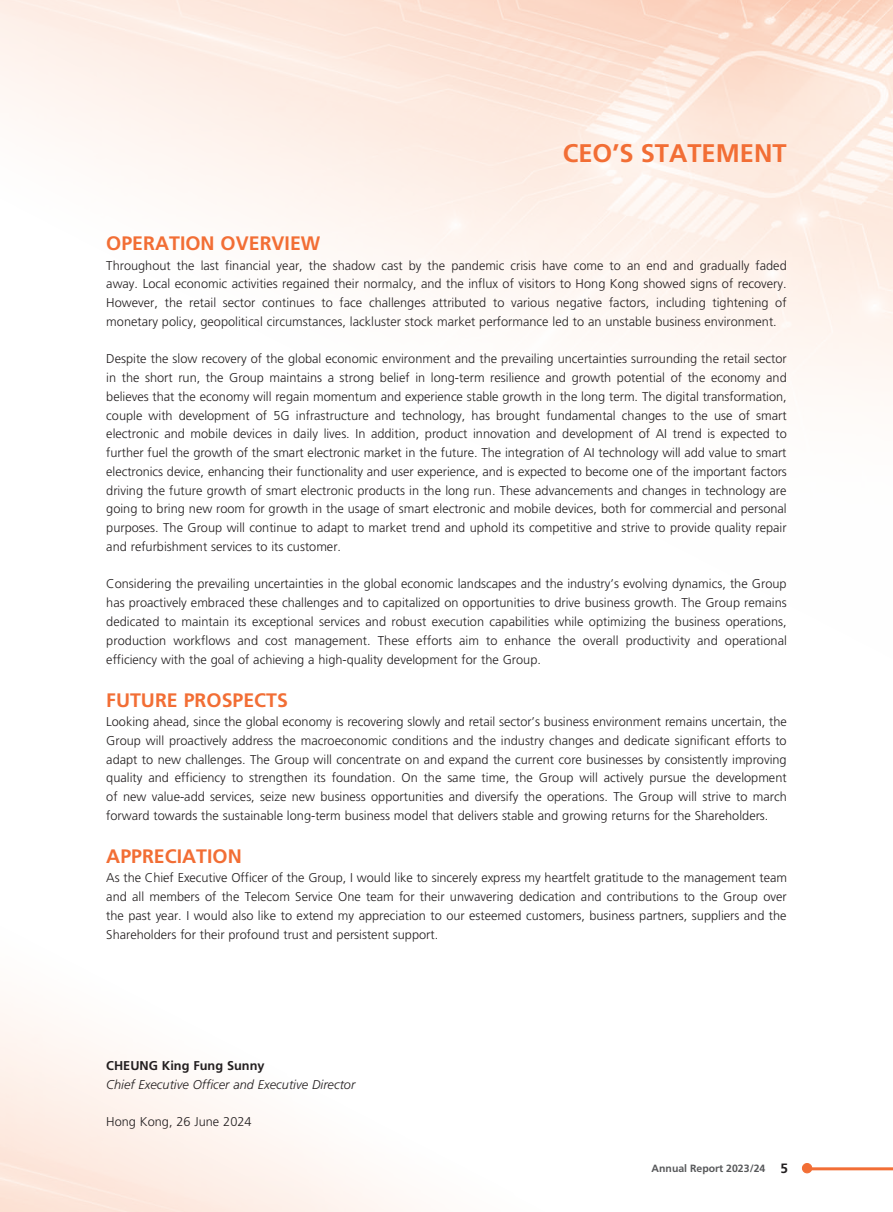
<style>
.page{position:relative;width:893px;height:1212px;background:#fff}
.page>*{position:absolute;margin:0;border:0;box-sizing:border-box;transform-origin:0 0}
.t1{font:700 25.5px "Frutiger LT Std";color:#f26e35}
.t2{font:700 19.5px "Frutiger LT Std";color:#f26e35}
.t3{font:300 12.75px/18.8px "Frutiger LT Std";color:#231f20;text-align:justify}
.t4{font:italic 300 12.75px "Frutiger LT Std";color:#231f20}
.t5{font:700 12.75px "Frutiger LT Std";color:#231f20}
.t6{font:700 10.5px "Frutiger LT Std";color:#57585a}
.s1{font-size:13.5px;color:#231f20}
</style>
<div class="page">
<img style="left:0;top:1007px;width:893px;height:205px">
<img style="left:0;top:0;width:893px;height:391px">
<hr style="left:807px;top:1167px;width:86px;height:3px;background:#f26e35">
<div style="left:802px;top:1163px;width:10px;height:10px;background:#f26e35;border-radius:50%"></div>
<div style="left:802px;top:1163px;width:10px;height:10px;border:1px solid #f26e35;border-radius:50%"></div>
<h1 class="t1" style="left:563px;top:138px;width:225px">CEO’S STATEMENT</h1>
<h2 class="t2" style="left:106px;top:232px;width:216px">OPERATION OVERVIEW</h2>
<p class="t3" style="left:106px;top:256px;width:682px">Throughout the last financial year, the shadow cast by the pandemic crisis have come to an end and gradually faded away. Local economic activities regained their normalcy, and the influx of visitors to Hong Kong showed signs of recovery.<br>However, the retail sector continues to face challenges attributed to various negative factors, including tightening of monetary policy, geopolitical circumstances, lackluster stock market performance led to an unstable business environment.</p>
<p class="t3" style="left:106px;top:350px;width:682px">Despite the slow recovery of the global economic environment and the prevailing uncertainties surrounding the retail sector in the short run, the Group maintains a strong belief in long-term resilience and growth potential of the economy and believes that the economy will regain momentum and experience stable growth in the long term. The digital transformation, couple with development of 5G infrastructure and technology, has brought fundamental changes to the use of smart electronic and mobile devices in daily lives. In addition, product innovation and development of AI trend is expected to further fuel the growth of the smart electronic market in the future. The integration of AI technology will add value to smart electronics device, enhancing their functionality and user experience, and is expected to become one of the important factors driving the future growth of smart electronic products in the long run. These advancements and changes in technology are going to bring new room for growth in the usage of smart electronic and mobile devices, both for commercial and personal purposes. The Group will continue to adapt to market trend and uphold its competitive and strive to provide quality repair and refurbishment services to its customer.</p>
<p class="t3" style="left:106px;top:575px;width:682px">Considering the prevailing uncertainties in the global economic landscapes and the industry’s evolving dynamics, the Group has proactively embraced these challenges and to capitalized on opportunities to drive business growth. The Group remains dedicated to maintain its exceptional services and robust execution capabilities while optimizing the business operations, production workflows and cost management. These efforts aim to enhance the overall productivity and operational efficiency with the goal of achieving a high-quality development for the Group.</p>
<h2 class="t2" style="left:106px;top:688px;width:183px">FUTURE PROSPECTS</h2>
<p class="t3" style="left:106px;top:712px;width:682px">Looking ahead, since the global economy is recovering slowly and retail sector’s business environment remains uncertain, the Group will proactively address the macroeconomic conditions and the industry changes and dedicate significant efforts to adapt to new challenges. The Group will concentrate on and expand the current core businesses by consistently improving quality and efficiency to strengthen its foundation. On the same time, the Group will actively pursue the development of new value-add services, seize new business opportunities and diversify the operations. The Group will strive to march forward towards the sustainable long-term business model that delivers stable and growing returns for the Shareholders.</p>
<h2 class="t2" style="left:106px;top:845px;width:137px">APPRECIATION</h2>
<p class="t3" style="left:106px;top:869px;width:682px">As the Chief Executive Officer of the Group, I would like to sincerely express my heartfelt gratitude to the management team and all members of the Telecom Service One team for their unwavering dedication and contributions to the Group over the past year. I would also like to extend my appreciation to our esteemed customers, business partners, suppliers and the Shareholders for their profound trust and persistent support.</p>
<p class="t5" style="left:106px;top:1058px;width:160px">CHEUNG King Fung Sunny</p>
<p class="t4" style="left:106px;top:1077px;width:250px">Chief Executive Officer and Executive Director</p>
<p class="t3" style="left:106px;top:1113px;width:147px">Hong Kong, 26 June 2024</p>
<p class="t6" style="left:652px;top:1162px;width:138px">Annual Report 2023/24 <span class="s1">5</span></p>
</div>
